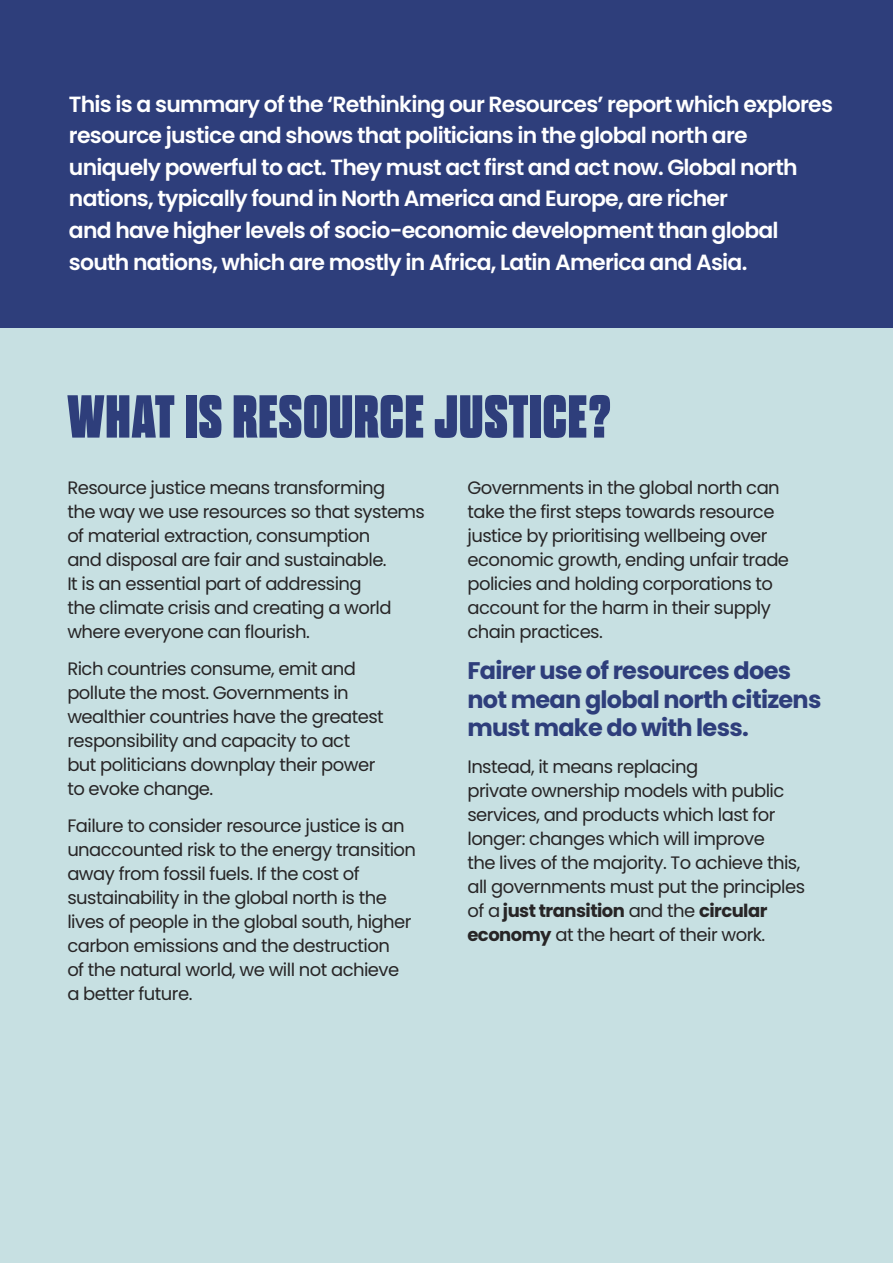
<style>
.page{position:relative;width:893px;height:1263px;background:#c7e0e2}
.page>*{position:absolute;margin:0;border:0;box-sizing:border-box;transform-origin:0 0}
.t1{font:800 60.45px "Queering";letter-spacing:.02em;color:#2e3e7b}
.t2{font:700 24px/28.5px "Poppins";letter-spacing:-.03em;color:#2e3e7b}
.t3{font:600 22.05px/31.5px "Poppins";letter-spacing:-.035em;color:#fff}
.t4{font:18px/24px "Poppins";letter-spacing:-.03em;color:#272526}
.s1{font-weight:700}
</style>
<div class="page">
<div style="left:0;top:0;width:893px;height:328px;background:#2e3e7b"></div>
<p class="t3" style="left:69px;top:91px;width:766px">This is a summary of the ‘Rethinking our Resources’ report which explores resource justice and shows that politicians in the global north are uniquely powerful to act. They must act first and act now. Global north nations, typically found in North America and Europe, are richer<br>and have higher levels of socio-economic development than global south nations, which are mostly in Africa, Latin America and Asia.</p>
<h1 class="t1" style="left:67px;top:385px;width:545px">WHAT IS RESOURCE JUSTICE?</h1>
<p class="t4" style="left:67px;top:478px;width:359px">Resource justice means transforming<br>the way we use resources so that systems of material extraction, consumption<br>and disposal are fair and sustainable.<br>It is an essential part of addressing<br>the climate crisis and creating a world where everyone can flourish.</p>
<p class="t4" style="left:67px;top:658px;width:318px">Rich countries consume, emit and pollute the most. Governments in wealthier countries have the greatest responsibility and capacity to act but politicians downplay their power to evoke change.</p>
<p class="t4" style="left:67px;top:815px;width:350px">Failure to consider resource justice is an unaccounted risk to the energy transition away from fossil fuels. If the cost of sustainability in the global north is the lives of people in the global south, higher carbon emissions and the destruction<br>of the natural world, we will not achieve<br>a better future.</p>
<p class="t4" style="left:467px;top:478px;width:323px">Governments in the global north can take the first steps towards resource justice by prioritising wellbeing over economic growth, ending unfair trade policies and holding corporations to account for the harm in their supply chain practices.</p>
<h2 class="t2" style="left:467px;top:659px;width:356px">Fairer use of resources does not mean global north citizens must make do with less.</h2>
<p class="t4" style="left:467px;top:757px;width:339px">Instead, it means replacing<br>private ownership models with public services, and products which last for longer: changes which will improve<br>the lives of the majority. To achieve this, all governments must put the principles of a <span class="s1">just transition</span> and the <span class="s1">circular economy</span> at the heart of their work.</p>
</div>
